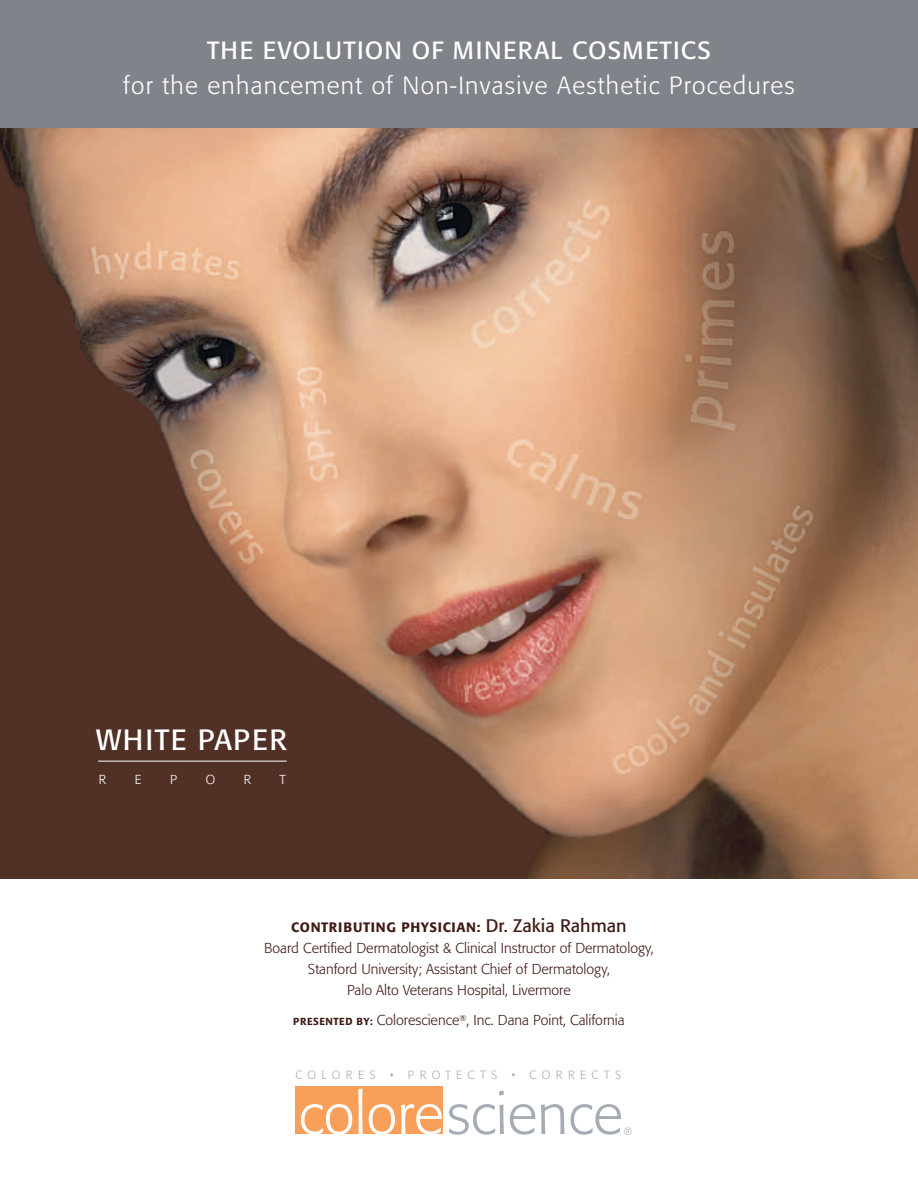
<style>
.page{position:relative;width:918px;height:1188px;background:#fff}
.page>*{position:absolute;margin:0;border:0;box-sizing:border-box;transform-origin:0 0}
.t1{font:300 57.15px "Formata";color:#a6acb4}
.t2{font:28.95px "Formata";letter-spacing:.05em;color:#fff}
.t3{font:300 24.6px "Formata";letter-spacing:.05em;color:#fff}
.t4{font:24.6px "Formata";letter-spacing:.05em;color:#fff}
.t5{font:300 14.25px/21px "Formata";color:#3f1b15;text-align:center}
.t6{font:500 13.5px "Formata";letter-spacing:.05em;color:#3f1b15}
.t7{font:300 12.9px "Formata";color:#fff}
.t8{font:300 11.85px "Formata";letter-spacing:.45em;color:#a6acb4}
.t9{font:300 condensed 10.2px "Univers";color:#a6acb4}
.s1{font-weight:400;font-size:18px}
.s2{font-weight:500;font-size:10.2px}
.s3{color:#fff}
</style>
<div class="page">
<img style="left:0;top:128px;width:918px;height:750px">
<hr style="left:0;top:1100px;width:1px;height:88px;background:#80838a">
<hr style="left:98px;top:761px;width:189px;height:1px;background:#fff">
<div style="left:0;top:0;width:918px;height:128px;background:#80838a"></div>
<div style="left:296px;top:1086px;width:147px;height:48px;background:#f8a05a"></div>
<h3 class="t4" style="left:207px;top:40px;width:505px">THE EVOLUTION OF MINERAL COSMETICS</h3>
<h3 class="t3" style="left:123px;top:75px;width:673px">for the enhancement of Non-Invasive Aesthetic Procedures</h3>
<h2 class="t2" style="left:96px;top:728px;width:192px">WHITE PAPER</h2>
<p class="t7" style="left:99px;top:774px;width:9px">R</p>
<p class="t7" style="left:135px;top:774px;width:8px">E</p>
<p class="t7" style="left:170px;top:774px;width:8px">P</p>
<p class="t7" style="left:206px;top:774px;width:11px">O</p>
<p class="t7" style="left:244px;top:774px;width:9px">R</p>
<p class="t7" style="left:280px;top:774px;width:8px">T</p>
<p class="t6" style="left:291px;top:922px;width:337px">CONTRIBUTING PHYSICIAN: <span class="s1">Dr. Zakia Rahman</span></p>
<p class="t5" style="left:264px;top:939px;width:391px">Board Certified Dermatologist &amp; Clinical Instructor of Dermatology,<br>Stanford University; Assistant Chief of Dermatology,<br>Palo Alto Veterans Hospital, Livermore</p>
<p class="t5" style="left:293px;top:1011px;width:333px"><span class="s2">PRESENTED BY:</span> Colorescience<sup>®</sup>, Inc. Dana Point, California</p>
<p class="t8" style="left:295px;top:1069px;width:328px">COLORES • PROTECTS • CORRECTS</p>
<h1 class="t1" style="left:299px;top:1090px;width:326px"><span class="s3">colore</span>science</h1>
<p class="t9" style="left:624px;top:1128px;width:10px">®</p>
</div>
